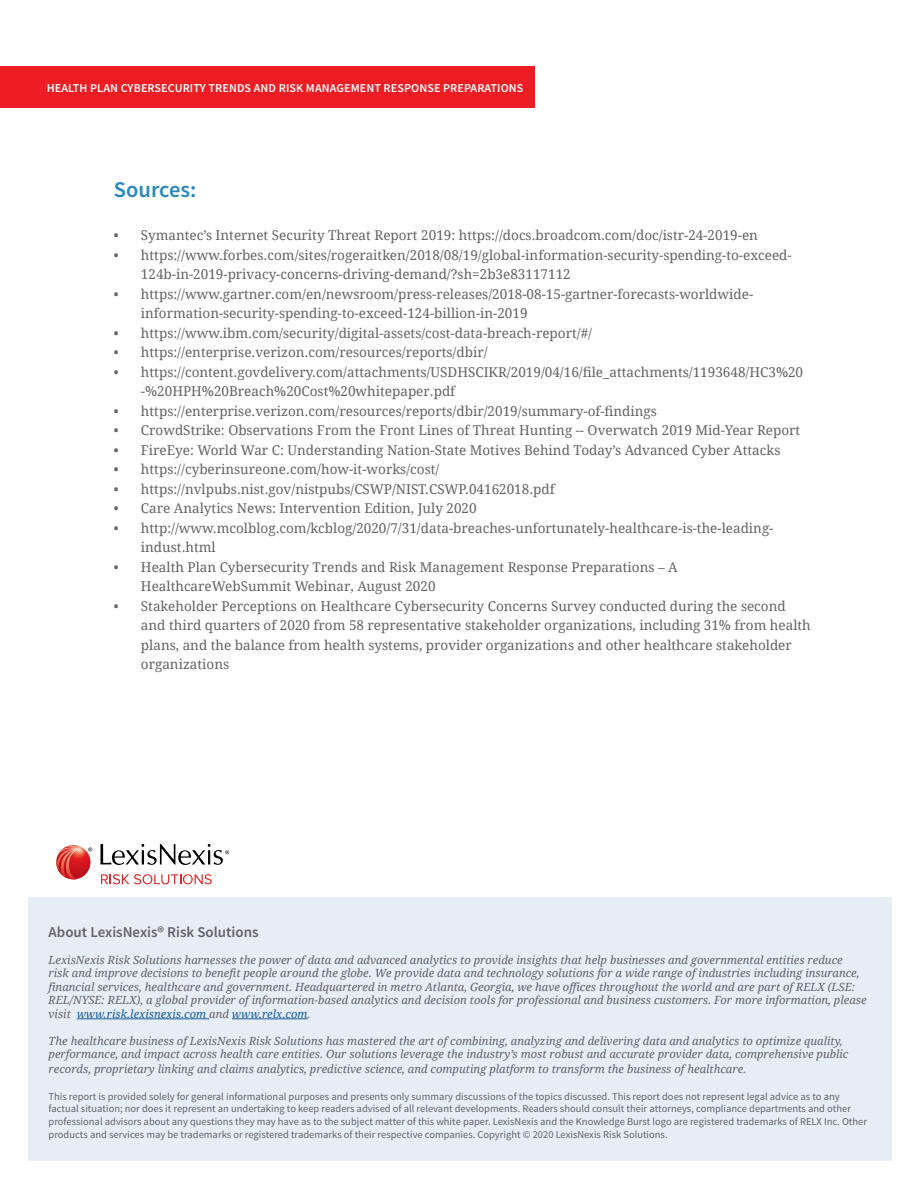
<style>
.page{position:relative;width:918px;height:1188px;background:#fff}
.page>*{position:absolute;margin:0;border:0;box-sizing:border-box;transform-origin:0 0}
.Content_-_1_Column{font:600 22.5px "Source Sans Pro";color:#2988bb}
.DESCRIPTOR_FLAG_-_LE{font:600 15px "Source Sans Pro";letter-spacing:.01em;color:#fff}
.Back_Cover__About__C{font:600 15px "Source Sans Pro";color:#636366}
.t1{font:13.5px/19.5px "Droid Serif";color:#636366}
.t2{font:600 13.5px "Source Sans Pro";color:#636366}
.DESCRIPTOR_FLAG_-_LE-2{font:600 12px "Source Sans Pro";letter-spacing:.01em;color:#fff}
.Footer_Title_-_Right{font:12px "Source Sans Pro";color:#636366}
.Back_Cover__About__C-2{font:italic 11.25px/13.5px "Droid Serif";color:#636366}
.Back_Cover__About__C-3{font:10.5px/12.6px "Source Sans Pro";color:#636366}
.s1{color:#175d9e}
</style>
<div class="page">
<div style="left:0;top:67px;width:535px;height:41px;background:#ee1d23"></div>
<div style="left:28px;top:897px;width:864px;height:263px;background:#e6edf5"></div>
<hr style="left:77px;top:1019px;width:132px;height:1px;background:#175d9e">
<hr style="left:232px;top:1019px;width:76px;height:1px;background:#175d9e">
<svg style="left:101px;top:874px;width:111px;height:10px"></svg>
<svg style="left:100px;top:844px;width:129px;height:21px"></svg>
<svg style="left:56px;top:846px;width:36px;height:33px"></svg>
<p class="DESCRIPTOR_FLAG_-_LE" style="left:68px;top:78px;width:412px">CYBERSECURITY: BALANCING RISK AND MEMBER ENGAGEMENT</p>
<p class="DESCRIPTOR_FLAG_-_LE-2" style="left:47px;top:80px;width:478px">HEALTH PLAN CYBERSECURITY TRENDS AND RISK MANAGEMENT RESPONSE PREPARATIONS</p>
<p class="Content_-_1_Column" style="left:114px;top:175px;width:84px">Sources:</p>
<p class="t1" style="left:114px;top:225px;width:645px">• Symantec’s Internet Security Threat Report 2019: https://docs.broadcom.com/doc/istr-24-2019-en</p>
<p class="t1" style="left:141px;top:245px;width:652px;text-indent:-27px">• https://www.forbes.com/sites/rogeraitken/2018/08/19/global-information-security-spending-to-exceed-<br>124b-in-2019-privacy-concerns-driving-demand/?sh=2b3e83117112</p>
<p class="t1" style="left:141px;top:284px;width:614px;text-indent:-27px">• https://www.gartner.com/en/newsroom/press-releases/2018-08-15-gartner-forecasts-worldwide&shy;information-security-spending-to-exceed-124-billion-in-2019</p>
<p class="t1" style="left:114px;top:323px;width:480px">• https://www.ibm.com/security/digital-assets/cost-data-breach-report/#/</p>
<p class="t1" style="left:114px;top:342px;width:375px">• https://enterprise.verizon.com/resources/reports/dbir/</p>
<p class="t1" style="left:141px;top:362px;width:664px;text-indent:-27px">• https://content.govdelivery.com/attachments/USDHSCIKR/2019/04/16/file_attachments/1193648/HC3%20 -%20HPH%20Breach%20Cost%20whitepaper.pdf</p>
<p class="t1" style="left:114px;top:401px;width:544px">• https://enterprise.verizon.com/resources/reports/dbir/2019/summary-of-findings</p>
<p class="t1" style="left:114px;top:420px;width:688px">• CrowdStrike: Observations From the Front Lines of Threat Hunting -- Overwatch 2019 Mid-Year Report</p>
<p class="t1" style="left:114px;top:440px;width:668px">• FireEye: World War C: Understanding Nation-State Motives Behind Today’s Advanced Cyber Attacks</p>
<p class="t1" style="left:114px;top:459px;width:327px">• https://cyberinsureone.com/how-it-works/cost/</p>
<p class="t1" style="left:114px;top:479px;width:442px">• https://nvlpubs.nist.gov/nistpubs/CSWP/NIST.CSWP.04162018.pdf</p>
<p class="t1" style="left:114px;top:498px;width:364px">• Care Analytics News: Intervention Edition, July 2020</p>
<p class="t1" style="left:141px;top:518px;width:634px;text-indent:-27px">• http://www.mcolblog.com/kcblog/2020/7/31/data-breaches-unfortunately-healthcare-is-the-leading&shy;indust.html</p>
<p class="t1" style="left:141px;top:557px;width:538px;text-indent:-27px">• Health Plan Cybersecurity Trends and Risk Management Response Preparations – A<br>HealthcareWebSummit Webinar, August 2020</p>
<p class="t1" style="left:141px;top:596px;width:671px;text-indent:-27px">• Stakeholder Perceptions on Healthcare Cybersecurity Concerns Survey conducted during the second and third quarters of 2020 from 58 representative stakeholder organizations, including 31% from health plans, and the balance from health systems, provider organizations and other healthcare stakeholder organizations</p>
<p class="Back_Cover__About__C" style="left:49px;top:922px;width:212px">About LexisNexis® Risk Solutions</p>
<p class="Back_Cover__About__C-2" style="left:49px;top:953px;width:820px">LexisNexis Risk Solutions harnesses the power of data and advanced analytics to provide insights that help businesses and governmental entities reduce<br>risk and improve decisions to benefit people around the globe. We provide data and technology solutions for a wide range of industries including insurance, financial services, healthcare and government. Headquartered in metro Atlanta, Georgia, we have offices throughout the world and are part of RELX (LSE:<br>REL/NYSE: RELX), a global provider of information-based analytics and decision tools for professional and business customers. For more information, please visit <span class="s1">www.risk.lexisnexis.com</span> and <span class="s1">www.relx.com</span>.</p>
<p class="Back_Cover__About__C-2" style="left:49px;top:1034px;width:801px;line-height:14px">The healthcare business of LexisNexis Risk Solutions has mastered the art of combining, analyzing and delivering data and analytics to optimize quality, performance, and impact across health care entities. Our solutions leverage the industry’s most robust and accurate provider data, comprehensive public records, proprietary linking and claims analytics, predictive science, and computing platform to transform the business of healthcare.</p>
<p class="Back_Cover__About__C-3" style="left:49px;top:1090px;width:820px">This report is provided solely for general informational purposes and presents only summary discussions of the topics discussed. This report does not represent legal advice as to any factual situation; nor does it represent an undertaking to keep readers advised of all relevant developments. Readers should consult their attorneys, compliance departments and other professional advisors about any questions they may have as to the subject matter of this white paper. LexisNexis and the Knowledge Burst logo are registered trademarks of RELX Inc. Other products and services may be trademarks or registered trademarks of their respective companies. Copyright © 2020 LexisNexis Risk Solutions.</p>
<p class="Footer_Title_-_Right" style="left:689px;top:1113px;width:135px">An Executive Brief by mcol</p>
<p class="t2" style="left:845px;top:1110px;width:15px">11</p>
</div>
